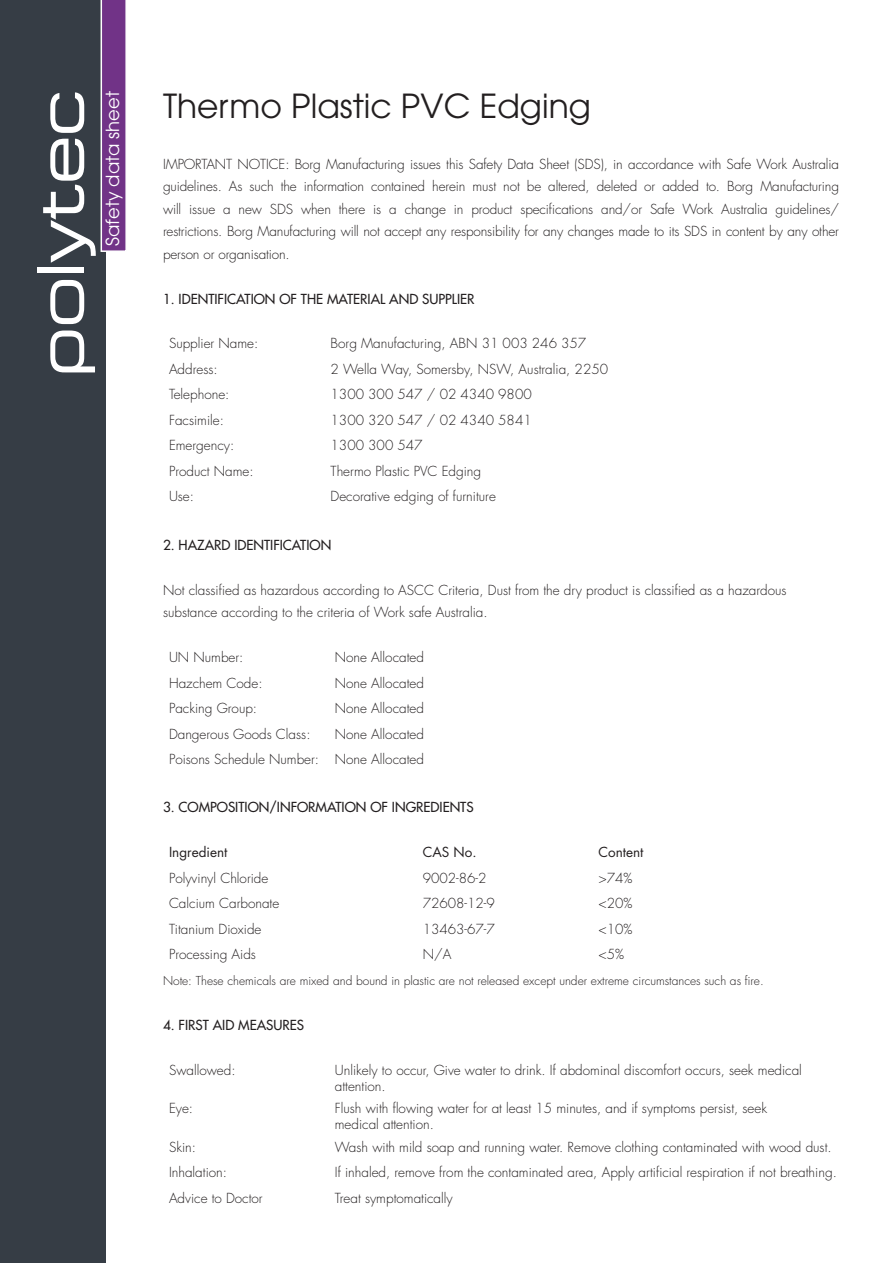
<style>
.page{position:relative;width:893px;height:1263px;background:#fff}
.page>*{position:absolute;margin:0;border:0;box-sizing:border-box;transform-origin:0 0}
.t1{font:33px "Avant Garde";color:#231f20}
.t2{font:18px "Avant Garde";color:#fff}
.t3{font:300 13.5px/22.5px "Futura";color:#231f20}
.t4{font:13.5px "Futura";color:#231f20}
.t5{font:13.5px "Futura";color:#231f20}
.t6{font:300 12px "Futura";color:#231f20}
</style>
<div class="page">
<div style="left:0;top:0;width:105px;height:1263px;background:#363d45"></div>
<svg style="left:43px;top:0;width:83px;height:263px"></svg>
<svg style="left:50px;top:280px;width:45px;height:92px"></svg>
<div style="left:37px;top:267px;width:47px;height:6px;background:#fff"></div>
<h2 class="t2" style="left:106px;top:246px;width:156px;rotate:-90deg">Safety data sheet</h2>
<h1 class="t1" style="left:163px;top:93px;width:430px">Thermo Plastic PVC Edging</h1>
<p class="t3" style="left:163px;top:154px;width:677px;text-align:justify">IMPORTANT NOTICE: Borg Manufacturing issues this Safety Data Sheet (SDS), in accordance with Safe Work Australia guidelines. As such the information contained herein must not be altered, deleted or added to. Borg Manufacturing will issue a new SDS when there is a change in product specifications and/or Safe Work Australia guidelines/ restrictions. Borg Manufacturing will not accept any responsibility for any changes made to its SDS in content by any other person or organisation.</p>
<p class="t4" style="left:163px;top:292px;width:313px">1. IDENTIFICATION OF THE MATERIAL AND SUPPLIER</p>
<p class="t3" style="left:169px;top:333px;width:91px">Supplier Name:</p>
<p class="t3" style="left:331px;top:333px;width:257px">Borg Manufacturing, ABN 31 003 246 357</p>
<p class="t3" style="left:169px;top:359px;width:50px">Address:</p>
<p class="t3" style="left:331px;top:359px;width:279px">2 Wella Way, Somersby, NSW, Australia, 2250</p>
<p class="t3" style="left:169px;top:384px;width:62px">Telephone:</p>
<p class="t3" style="left:331px;top:384px;width:203px">1300 300 547 / 02 4340 9800</p>
<p class="t3" style="left:169px;top:410px;width:56px">Facsimile:</p>
<p class="t3" style="left:331px;top:410px;width:203px">1300 320 547 / 02 4340 5841</p>
<p class="t3" style="left:169px;top:435px;width:67px">Emergency:</p>
<p class="t3" style="left:331px;top:435px;width:94px">1300 300 547</p>
<p class="t3" style="left:169px;top:461px;width:86px">Product Name:</p>
<p class="t3" style="left:331px;top:461px;width:152px">Thermo Plastic PVC Edging</p>
<p class="t3" style="left:169px;top:486px;width:27px">Use:</p>
<p class="t3" style="left:331px;top:486px;width:167px">Decorative edging of furniture</p>
<p class="t4" style="left:163px;top:538px;width:170px">2. HAZARD IDENTIFICATION</p>
<p class="t3" style="left:163px;top:580px;width:625px">Not classified as hazardous according to ASCC Criteria, Dust from the dry product is classified as a hazardous substance according to the criteria of Work safe Australia.</p>
<p class="t3" style="left:169px;top:647px;width:76px">UN Number:</p>
<p class="t3" style="left:335px;top:647px;width:91px">None Allocated</p>
<p class="t3" style="left:169px;top:672px;width:95px">Hazchem Code:</p>
<p class="t3" style="left:335px;top:672px;width:91px">None Allocated</p>
<p class="t3" style="left:169px;top:698px;width:90px">Packing Group:</p>
<p class="t3" style="left:335px;top:698px;width:91px">None Allocated</p>
<p class="t3" style="left:169px;top:723px;width:143px">Dangerous Goods Class:</p>
<p class="t3" style="left:169px;top:722px;width:256px;line-height:25.5px;text-align:right">None Allocated<br>Poisons Schedule Number: None Allocated</p>
<p class="t4" style="left:163px;top:800px;width:312px">3. COMPOSITION/INFORMATION OF INGREDIENTS</p>
<p class="t5" style="left:169px;top:846px;width:60px">Ingredient</p>
<p class="t5" style="left:423px;top:846px;width:55px">CAS No.</p>
<p class="t5" style="left:598px;top:846px;width:47px">Content</p>
<p class="t3" style="left:169px;top:868px;width:101px">Polyvinyl Chloride</p>
<p class="t3" style="left:423px;top:868px;width:65px">9002-86-2</p>
<p class="t3" style="left:598px;top:868px;width:36px">&gt;74%</p>
<p class="t3" style="left:169px;top:893px;width:112px">Calcium Carbonate</p>
<p class="t3" style="left:423px;top:893px;width:74px">72608-12-9</p>
<p class="t3" style="left:598px;top:893px;width:36px">&lt;20%</p>
<p class="t3" style="left:169px;top:919px;width:94px">Titanium Dioxide</p>
<p class="t3" style="left:423px;top:919px;width:74px">13463-67-7</p>
<p class="t3" style="left:598px;top:919px;width:36px">&lt;10%</p>
<p class="t3" style="left:169px;top:944px;width:89px">Processing Aids</p>
<p class="t3" style="left:423px;top:944px;width:30px">N/A</p>
<p class="t3" style="left:598px;top:944px;width:27px">&lt;5%</p>
<p class="t6" style="left:163px;top:975px;width:602px">Note: These chemicals are mixed and bound in plastic are not released except under extreme circumstances such as fire.</p>
<p class="t4" style="left:163px;top:1018px;width:143px">4. FIRST AID MEASURES</p>
<p class="t3" style="left:169px;top:1060px;width:68px">Swallowed:</p>
<p class="t3" style="left:335px;top:1063px;width:469px;line-height:16.2px">Unlikely to occur, Give water to drink. If abdominal discomfort occurs, seek medical attention.</p>
<p class="t3" style="left:169px;top:1098px;width:26px">Eye:</p>
<p class="t3" style="left:335px;top:1101px;width:434px;line-height:16.2px">Flush with flowing water for at least 15 minutes, and if symptoms persist, seek medical attention.</p>
<p class="t3" style="left:169px;top:1137px;width:29px">Skin:</p>
<p class="t3" style="left:335px;top:1137px;width:498px">Wash with mild soap and running water. Remove clothing contaminated with wood dust.</p>
<p class="t3" style="left:169px;top:1162px;width:60px">Inhalation:</p>
<p class="t3" style="left:335px;top:1162px;width:503px">If inhaled, remove from the contaminated area, Apply artificial respiration if not breathing.</p>
<p class="t3" style="left:169px;top:1188px;width:95px">Advice to Doctor</p>
<p class="t3" style="left:335px;top:1188px;width:119px">Treat symptomatically</p>
</div>
